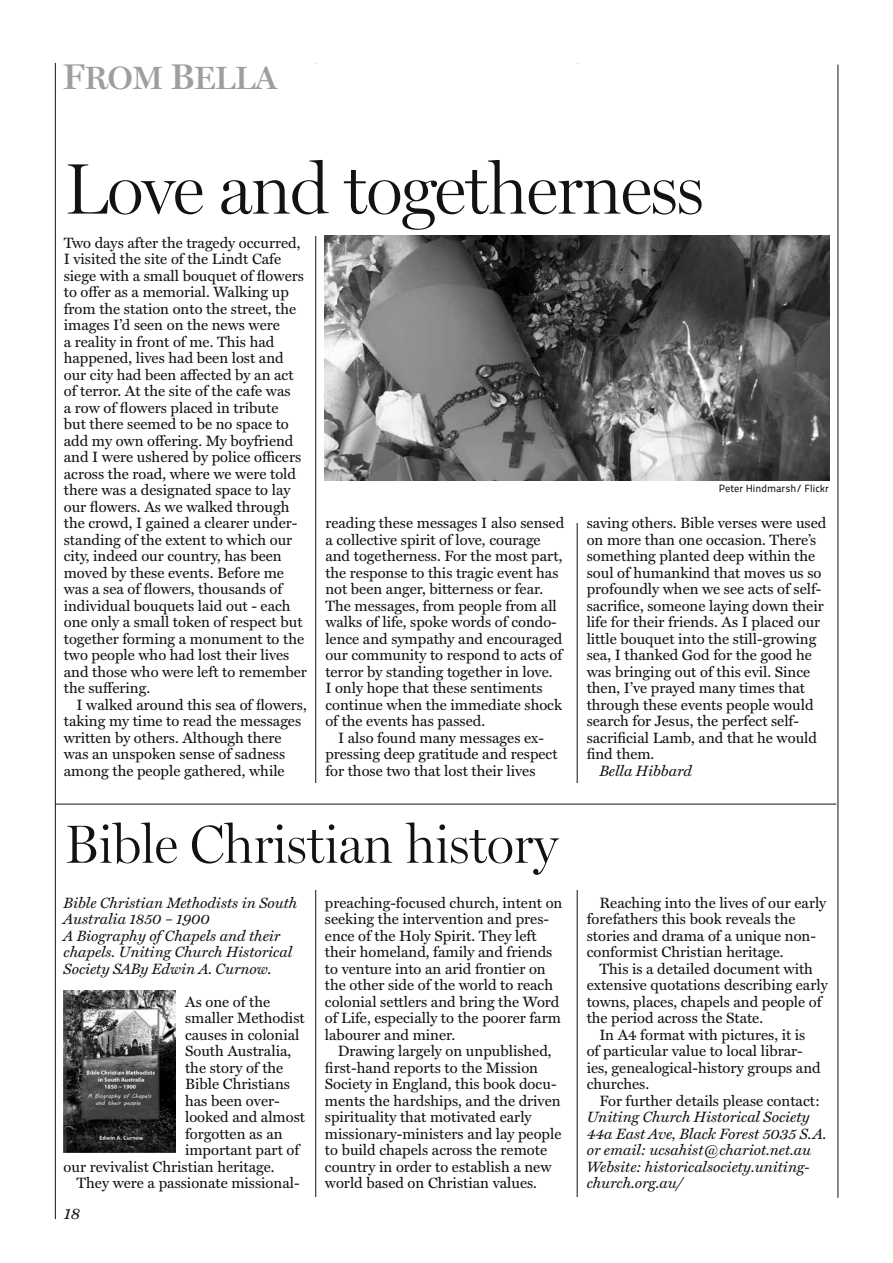
<style>
.page{position:relative;width:893px;height:1263px;background:#fff}
.page>*{position:absolute;margin:0;border:0;box-sizing:border-box;transform-origin:0 0}
.t1{font:300 72px "Miller Display";letter-spacing:-.02em;color:#121212}
.t2{font:300 54px "Miller Display";letter-spacing:-.01em;color:#121212}
.t3{font:32.4px "Miller Display Semibold SC900";letter-spacing:-.01em;color:#9d9f9e}
.t4{font:italic 16.5px "Miller Text";color:#121212}
.t5{font:15px/16.5px "Miller Text";color:#121212}
.t6{font:italic 15px/16.5px "Miller Text";color:#121212}
.t7{font:10.5px "Titillium Maps 26 L 500 wt";color:#121212}
.s1{font-size:36px}
</style>
<div class="page">
<hr style="left:55px;top:63px;width:1px;height:1156px;background:#121212">
<hr style="left:315px;top:64px;width:1px;height:1133px;background:#121212">
<hr style="left:837px;top:65px;width:1px;height:1133px;background:#121212">
<hr style="left:577px;top:64px;width:1px;height:1133px;background:#121212">
<div style="left:557px;top:339px;width:39px;height:184px;background:#fff"></div>
<div style="left:303px;top:65px;width:280px;height:171px;background:#fff"></div>
<hr style="left:55px;top:804px;width:781px;height:1px;background:#121212">
<img style="left:325px;top:235px;width:505px;height:245px">
<img style="left:64px;top:990px;width:112px;height:162px">
<h3 class="t3" style="left:63px;top:59px;width:216px"><span class="s1">F</span>ROM <span class="s1">B</span>ELLA</h3>
<h1 class="t1" style="left:64px;top:148px;width:642px">Love and togetherness</h1>
<p class="t5" style="left:64px;top:234px;width:245px">Two days after the tragedy occurred, I visited the site of the Lindt Cafe siege with a small bouquet of flowers to offer as a memorial. Walking up from the station onto the street, the images I’d seen on the news were<br>a reality in front of me. This had happened, lives had been lost and our city had been affected by an act of terror. At the site of the cafe was<br>a row of flowers placed in tribute<br>but there seemed to be no space to add my own offering. My boyfriend and I were ushered by police officers across the road, where we were told there was a designated space to lay our flowers. As we walked through the crowd, I gained a clearer under&shy;standing of the extent to which our city, indeed our country, has been moved by these events. Before me was a sea of flowers, thousands of individual bouquets laid out - each one only a small token of respect but together forming a monument to the two people who had lost their lives and those who were left to remember the suffering.</p>
<p class="t5" style="left:64px;top:696px;width:245px;text-indent:13px">I walked around this sea of flowers, taking my time to read the messages written by others. Although there was an unspoken sense of sadness among the people gathered, while</p>
<p class="t5" style="left:325px;top:515px;width:240px">reading these messages I also sensed a collective spirit of love, courage and togetherness. For the most part, the response to this tragic event has not been anger, bitterness or fear.<br>The messages, from people from all walks of life, spoke words of condo&shy;lence and sympathy and encouraged our community to respond to acts of terror by standing together in love.<br>I only hope that these sentiments continue when the immediate shock of the events has passed.</p>
<p class="t5" style="left:325px;top:729px;width:234px;text-indent:13px">I also found many messages ex&shy;pressing deep gratitude and respect for those two that lost their lives</p>
<h2 class="t2" style="left:64px;top:813px;width:495px">Bible Christian history</h2>
<p class="t5" style="left:325px;top:894px;width:239px">preaching-focused church, intent on seeking the intervention and pres&shy;ence of the Holy Spirit. They left their homeland, family and friends to venture into an arid frontier on the other side of the world to reach colonial settlers and bring the Word of Life, especially to the poorer farm labourer and miner.</p>
<p class="t5" style="left:325px;top:1043px;width:238px;text-indent:13px">Drawing largely on unpublished, first-hand reports to the Mission Society in England, this book docu&shy;ments the hardships, and the driven spirituality that motivated early missionary-ministers and lay people to build chapels across the remote country in order to establish a new world based on Christian values.</p>
<p class="t6" style="left:64px;top:894px;width:235px">Bible Christian Methodists in South<br>Australia 1850 – 1900<br>A Biography of Chapels and their chapels. Uniting Church Historical<br>Society SABy Edwin A. Curnow.</p>
<p class="t5" style="left:185px;top:993px;width:87px">As one of the</p>
<p class="t5" style="left:185px;top:1010px;width:121px">smaller Methodist</p>
<p class="t5" style="left:185px;top:1026px;width:116px">causes in colonial</p>
<p class="t5" style="left:185px;top:1043px;width:108px">South Australia,</p>
<p class="t5" style="left:185px;top:1059px;width:100px">the story of the</p>
<p class="t5" style="left:185px;top:1076px;width:106px">Bible Christians</p>
<p class="t5" style="left:185px;top:1092px;width:96px">has been over-</p>
<p class="t5" style="left:185px;top:1109px;width:122px">looked and almost</p>
<p class="t5" style="left:185px;top:1125px;width:99px">forgotten as an</p>
<p class="t5" style="left:185px;top:1142px;width:116px">important part of</p>
<p class="t5" style="left:64px;top:1158px;width:213px">our revivalist Christian heritage.</p>
<p class="t5" style="left:76px;top:1175px;width:225px">They were a passionate missional-</p>
<p class="t4" style="left:64px;top:1204px;width:18px">18</p>
<p class="t7" style="left:719px;top:480px;width:112px">Peter Hindmarsh/ Flickr</p>
<p class="t5" style="left:587px;top:515px;width:241px">saving others. Bible verses were used on more than one occasion. There’s something planted deep within the soul of humankind that moves us so profoundly when we see acts of self&shy;sacrifice, someone laying down their life for their friends. As I placed our little bouquet into the still-growing sea, I thanked God for the good he was bringing out of this evil. Since then, I’ve prayed many times that through these events people would search for Jesus, the perfect self&shy;sacrificial Lamb, and that he would find them.</p>
<p class="t6" style="left:599px;top:762px;width:94px">Bella Hibbard</p>
<p class="t5" style="left:587px;top:894px;width:241px;text-indent:13px">Reaching into the lives of our early forefathers this book reveals the stories and drama of a unique non&shy;conformist Christian heritage.</p>
<p class="t5" style="left:587px;top:960px;width:242px;text-indent:13px">This is a detailed document with extensive quotations describing early towns, places, chapels and people of the period across the State.</p>
<p class="t5" style="left:587px;top:1026px;width:236px;text-indent:13px">In A4 format with pictures, it is of particular value to local librar&shy;ies, genealogical-history groups and churches.</p>
<p class="t5" style="left:599px;top:1092px;width:222px">For further details please contact:</p>
<p class="t6" style="left:587px;top:1109px;width:241px">Uniting Church Historical Society<br>44a East Ave, Black Forest 5035 S.A. or email: ucsahist@chariot.net.au<br>Website: historicalsociety.uniting&shy;church.org.au/</p>
</div>
